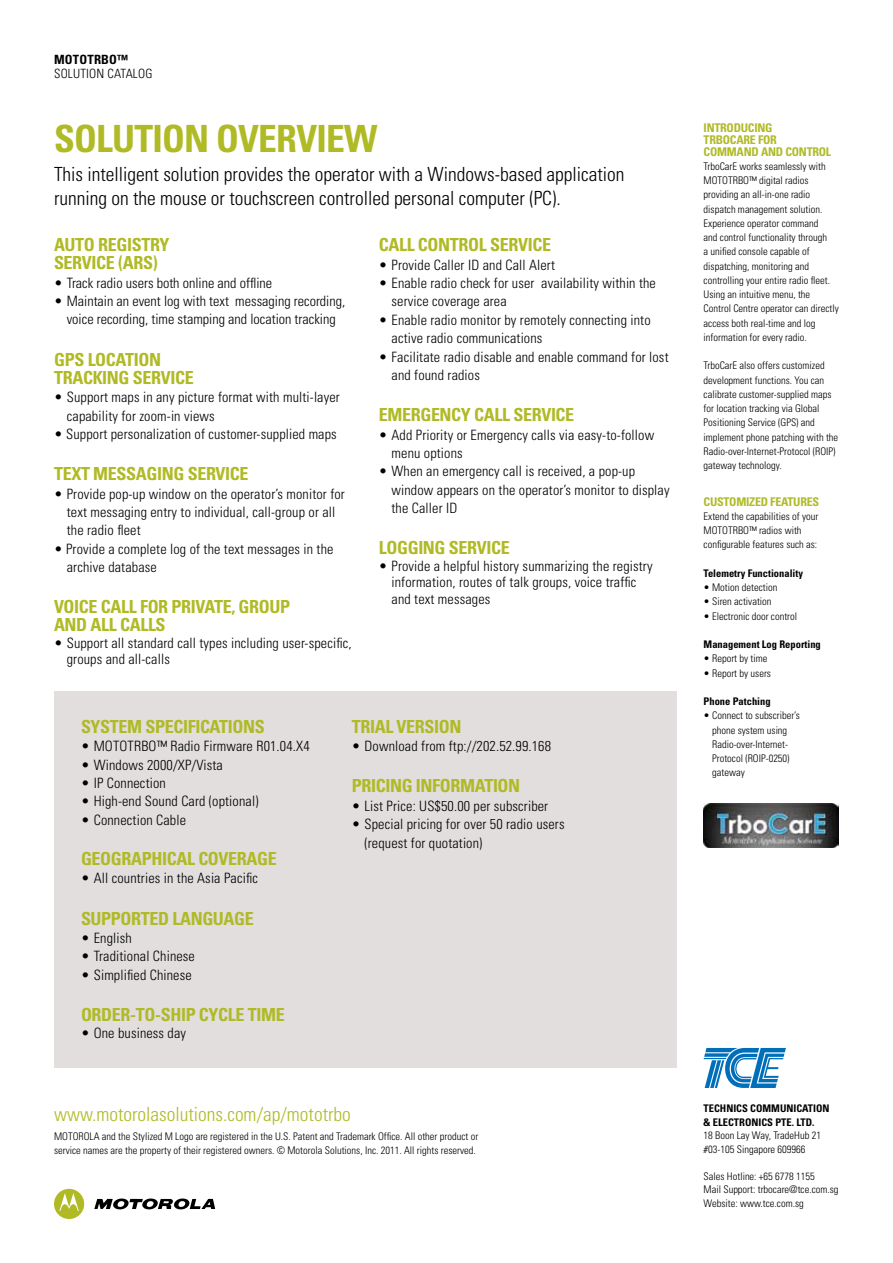
<style>
.page{position:relative;width:893px;height:1263px;background:#fff}
.page>*{position:absolute;margin:0;border:0;box-sizing:border-box;transform-origin:0 0}
.t1{font:700 condensed 37.5px "Univers";letter-spacing:-.02em;color:#b0ba25}
.t2{font:300 condensed 19.5px/23.2px "Univers";color:#000}
.t3{font:300 condensed 19.5px "Univers";color:#b0ba25}
.t4{font:700 condensed 18px/18px "Univers";letter-spacing:-.02em;color:#b0ba25}
.t5{font:300 condensed 14.25px/18.3px "Univers";letter-spacing:.01em;color:#000}
.t6{font:300 condensed 12.75px "Univers";letter-spacing:.015em;color:#000}
.t7{font:700 condensed 12.75px "Univers";letter-spacing:.015em;color:#000}
.t8{font:700 condensed 12px/12px "Univers";letter-spacing:-.02em;color:#b0ba25}
.t9{font:300 condensed 10.5px/14.2px "Univers";color:#000}
.t10{font:700 condensed 10.5px/13.5px "Univers";color:#000}
</style>
<div class="page">
<div style="left:54px;top:691px;width:623px;height:377px;background:#e1dedd"></div>
<svg style="left:94px;top:1198px;width:121px;height:12px"></svg>
<svg style="left:54px;top:1189px;width:30px;height:30px"></svg>
<svg style="left:704px;top:1048px;width:82px;height:40px"></svg>
<img style="left:704px;top:803px;width:135px;height:45px">
<p class="t7" style="left:54px;top:52px;width:76px">MOTOTRBO™</p>
<p class="t6" style="left:54px;top:66px;width:100px">SOLUTION CATALOG</p>
<h1 class="t1" style="left:54px;top:116px;width:325px">SOLUTION OVERVIEW</h1>
<h2 class="t2" style="left:54px;top:163px;width:572px">This intelligent solution provides the operator with a Windows-based application running on the mouse or touchscreen controlled personal computer (PC).</h2>
<p class="t4" style="left:54px;top:236px;width:117px">AUTO REGISTRY<br>SERVICE (ARS)</p>
<p class="t5" style="left:54px;top:274px;width:220px">• Track radio users both online and offline</p>
<p class="t5" style="left:54px;top:292px;width:293px;text-align:center">• Maintain an event log with text messaging recording, voice recording, time stamping and location tracking</p>
<p class="t4" style="left:54px;top:350px;width:141px">GPS LOCATION<br>TRACKING SERVICE</p>
<p class="t5" style="left:67px;top:388px;width:275px;text-indent:-13px">• Support maps in any picture format with multi-layer capability for zoom-in views</p>
<p class="t5" style="left:54px;top:425px;width:284px">• Support personalization of customer-supplied maps</p>
<p class="t4" style="left:54px;top:465px;width:196px">TEXT MESSAGING SERVICE</p>
<p class="t5" style="left:67px;top:484px;width:280px;text-indent:-13px">• Provide pop-up window on the operator’s monitor for text messaging entry to individual, call-group or all the radio fleet</p>
<p class="t5" style="left:67px;top:539px;width:268px;text-indent:-13px">• Provide a complete log of the text messages in the archive database</p>
<p class="t4" style="left:379px;top:236px;width:174px">CALL CONTROL SERVICE</p>
<p class="t5" style="left:379px;top:256px;width:178px">• Provide Caller ID and Call Alert</p>
<p class="t5" style="left:392px;top:274px;width:266px;text-indent:-13px">• Enable radio check for user availability within the service coverage area</p>
<p class="t5" style="left:392px;top:311px;width:261px;text-indent:-13px">• Enable radio monitor by remotely connecting into active radio communications</p>
<p class="t5" style="left:392px;top:347px;width:279px;text-indent:-13px">• Facilitate radio disable and enable command for lost and found radios</p>
<p class="t4" style="left:379px;top:406px;width:197px">EMERGENCY CALL SERVICE</p>
<p class="t5" style="left:392px;top:425px;width:264px;text-indent:-13px">• Add Priority or Emergency calls via easy-to-follow menu options</p>
<p class="t5" style="left:392px;top:462px;width:280px;text-indent:-13px">• When an emergency call is received, a pop-up window appears on the operator’s monitor to display the Caller ID</p>
<p class="t4" style="left:379px;top:539px;width:132px">LOGGING SERVICE</p>
<p class="t5" style="left:392px;top:558px;width:262px;line-height:16.5px;text-indent:-13px">• Provide a helpful history summarizing the registry information, routes of talk groups, voice traffic and text messages</p>
<p class="t4" style="left:54px;top:598px;width:238px">VOICE CALL FOR PRIVATE, GROUP<br>AND ALL CALLS</p>
<p class="t5" style="left:67px;top:635px;width:286px;line-height:16.5px;text-indent:-13px">• Support all standard call types including user-specific, groups and all-calls</p>
<p class="t4" style="left:81px;top:717px;width:185px">SYSTEM SPECIFICATIONS</p>
<p class="t5" style="left:81px;top:737px;width:230px">• MOTOTRBO™ Radio Firmware R01.04.X4</p>
<p class="t5" style="left:81px;top:755px;width:143px">• Windows 2000/XP/Vista</p>
<p class="t5" style="left:81px;top:774px;width:86px">• IP Connection</p>
<p class="t5" style="left:81px;top:792px;width:179px">• High-end Sound Card (optional)</p>
<p class="t5" style="left:81px;top:810px;width:107px">• Connection Cable</p>
<p class="t4" style="left:81px;top:849px;width:197px">GEOGRAPHICAL COVERAGE</p>
<p class="t5" style="left:81px;top:869px;width:179px">• All countries in the Asia Pacific</p>
<p class="t4" style="left:81px;top:909px;width:174px">SUPPORTED LANGUAGE</p>
<p class="t5" style="left:81px;top:929px;width:52px">• English</p>
<p class="t5" style="left:81px;top:947px;width:115px">• Traditional Chinese</p>
<p class="t5" style="left:81px;top:966px;width:112px">• Simplified Chinese</p>
<p class="t4" style="left:81px;top:1006px;width:11px">order</p>
<p class="t4" style="left:130px;top:1006px;width:40px">-to-ship</p>
<p class="t4" style="left:199px;top:1006px;width:10px">cycle</p>
<p class="t4" style="left:248px;top:1006px;width:11px">time</p>
<p class="t5" style="left:81px;top:1023px;width:107px">• One business day</p>
<p class="t4" style="left:352px;top:717px;width:111px">TRIAL VERSION</p>
<p class="t5" style="left:352px;top:737px;width:201px">• Download from ftp://202.52.99.168</p>
<p class="t4" style="left:352px;top:777px;width:170px">PRICING INFORMATION</p>
<p class="t5" style="left:352px;top:797px;width:198px">• List Price: US$50.00 per subscriber</p>
<p class="t5" style="left:365px;top:815px;width:202px;text-indent:-13px">• Special pricing for over 50 radio users (request for quotation)</p>
<h2 class="t3" style="left:54px;top:1102px;width:298px">www.motorolasolutions.com/ap/mototrbo</h2>
<p class="t9" style="left:54px;top:1129px;width:426px;line-height:13.5px">MOTOROLA and the Stylized M Logo are registered in the U.S. Patent and Trademark Office. All other product or service names are the property of their registered owners. © Motorola Solutions, Inc. 2011. All rights reserved.</p>
<p class="t8" style="left:704px;top:121px;width:129px">INTRODUCING<br>TRBOCARE FOR<br>COMMAND AND CONTROL</p>
<p class="t9" style="left:704px;top:159px;width:137px">TrboCarE works seamlessly with<br>MOTOTRBO™ digital radios providing an all-in-one radio dispatch management solution.<br>Experience operator command<br>and control functionality through<br>a unified console capable of dispatching, monitoring and controlling your entire radio fleet.<br>Using an intuitive menu, the<br>Control Centre operator can directly access both real-time and log information for every radio.</p>
<p class="t9" style="left:704px;top:358px;width:136px">TrboCarE also offers customized development functions. You can calibrate customer-supplied maps for location tracking via Global<br>Positioning Service (GPS) and implement phone patching with the<br>Radio-over-Internet-Protocol (ROIP) gateway technology.</p>
<p class="t8" style="left:704px;top:495px;width:117px">CUSTOMIZED FEATURES</p>
<p class="t9" style="left:704px;top:509px;width:116px">Extend the capabilities of your<br>MOTOTRBO™ radios with configurable features such as:</p>
<p class="t10" style="left:704px;top:566px;width:101px">Telemetry Functionality</p>
<p class="t9" style="left:704px;top:580px;width:75px">• Motion detection</p>
<p class="t9" style="left:704px;top:595px;width:69px">• Siren activation</p>
<p class="t9" style="left:704px;top:609px;width:95px">• Electronic door control</p>
<p class="t10" style="left:704px;top:638px;width:119px">Management Log Reporting</p>
<p class="t9" style="left:704px;top:652px;width:65px">• Report by time</p>
<p class="t9" style="left:704px;top:666px;width:69px">• Report by users</p>
<p class="t10" style="left:704px;top:695px;width:69px">Phone Patching</p>
<p class="t9" style="left:712px;top:709px;width:89px;text-indent:-9px">• Connect to subscriber’s phone system using<br>Radio-over-Internet-<br>Protocol (ROIP-0250) gateway</p>
<p class="t10" style="left:704px;top:1102px;width:127px">TECHNICS COMMUNICATION &amp; ELECTRONICS PTE. LTD.</p>
<p class="t9" style="left:704px;top:1129px;width:119px;line-height:13.5px">18 Boon Lay Way, TradeHub 21 #03-105 Singapore 609966</p>
<p class="t9" style="left:704px;top:1169px;width:136px;line-height:13.5px">Sales Hotline: +65 6778 1155<br>Mail Support: trbocare@tce.com.sg<br>Website: www.tce.com.sg</p>
</div>
